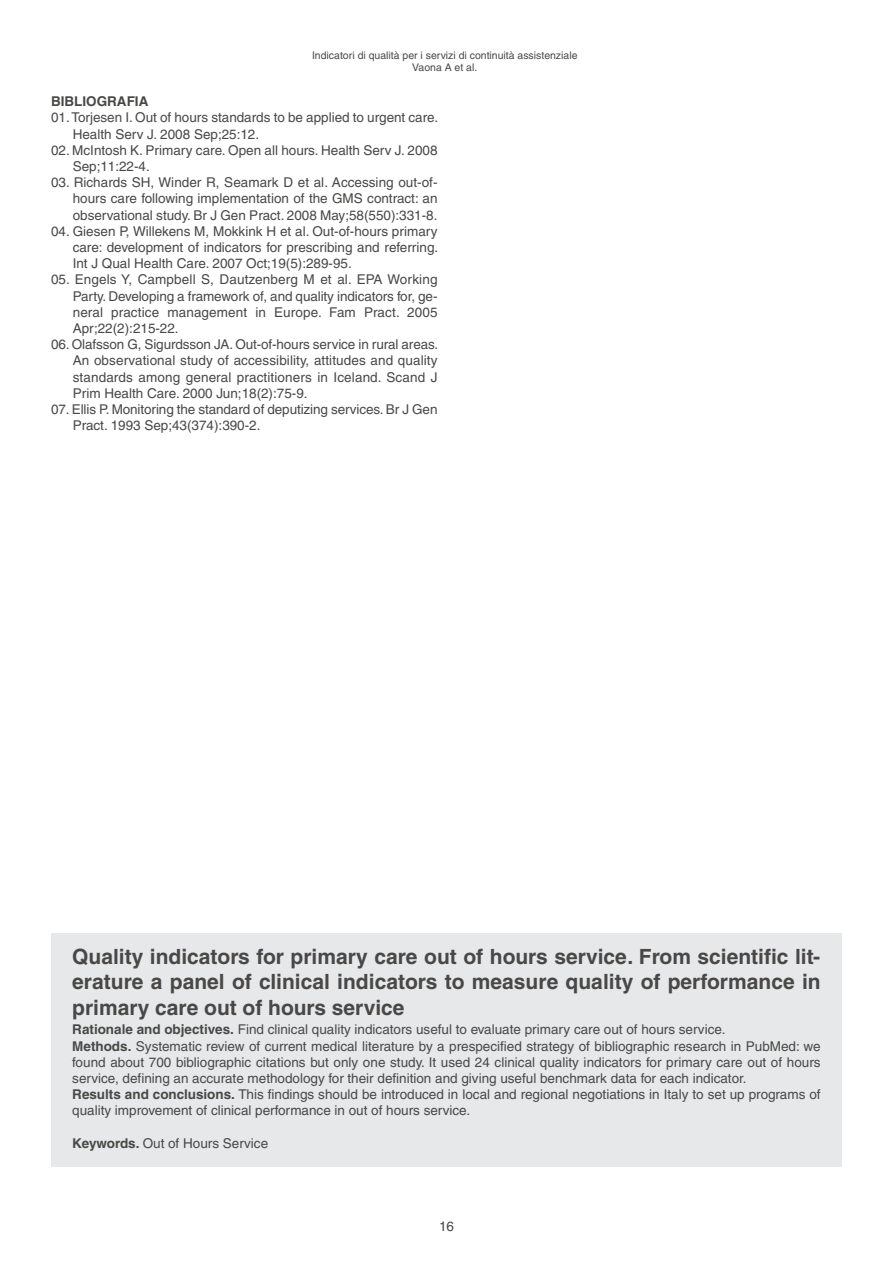
<style>
.page{position:relative;width:893px;height:1263px;background:#fff}
.page>*{position:absolute;margin:0;border:0;box-sizing:border-box;transform-origin:0 0}
.t1{font:700 21px/25.2px "Helvetica";color:#494847;text-align:justify}
.t2{font:13.5px/16.2px "Helvetica";color:#494847}
.t3{font:700 13.5px "Helvetica";color:#494847}
.t4{font:10.5px/12.6px "Helvetica";color:#494847;text-align:center}
.s1{font-weight:700}
</style>
<div class="page">
<div style="left:51px;top:933px;width:791px;height:233px;background:#e7e8e9"></div>
<p class="t4" style="left:312px;top:50px;width:267px">Indicatori di qualità per i servizi di continuità assistenziale<br>Vaona A et al.</p>
<p class="t3" style="left:51px;top:96px;width:99px">BIBLIOGRAFIA</p>
<p class="t2" style="left:73px;top:111px;width:367px;text-indent:-22px">01.Torjesen I. Out of hours standards to be applied to urgent care.<br>Health Serv J. 2008 Sep;25:12.</p>
<p class="t2" style="left:73px;top:143px;width:366px;text-indent:-22px">02. McIntosh K. Primary care. Open all hours. Health Serv J. 2008<br>Sep;11:22-4.</p>
<p class="t2" style="left:73px;top:176px;width:366px;text-align:justify;text-indent:-22px">03. Richards SH, Winder R, Seamark D et al. Accessing out-of&shy;hours care following implementation of the GMS contract: an observational study. Br J Gen Pract. 2008 May;58(550):331-8.</p>
<p class="t2" style="left:73px;top:224px;width:367px;text-align:justify;text-indent:-22px">04. Giesen P, Willekens M, Mokkink H et al. Out-of-hours primary care: development of indicators for prescribing and referring.<br>Int J Qual Health Care. 2007 Oct;19(5):289-95.</p>
<p class="t2" style="left:73px;top:273px;width:366px;text-align:justify;text-indent:-22px">05. Engels Y, Campbell S, Dautzenberg M et al. EPA Working Party. Developing a framework of, and quality indicators for, ge&shy;neral practice management in Europe. Fam Pract. 2005<br>Apr;22(2):215-22.</p>
<p class="t2" style="left:73px;top:338px;width:367px;text-align:justify;text-indent:-22px">06. Olafsson G, Sigurdsson JA. Out-of-hours service in rural areas.<br>An observational study of accessibility, attitudes and quality standards among general practitioners in Iceland. Scand J Prim Health Care. 2000 Jun;18(2):75-9.</p>
<p class="t2" style="left:73px;top:402px;width:366px;text-indent:-22px">07. Ellis P. Monitoring the standard of deputizing services. Br J Gen<br>Pract. 1993 Sep;43(374):390-2.</p>
<h1 class="t1" style="left:72px;top:946px;width:750px">Quality indicators for primary care out of hours service. From scientific lit&shy;erature a panel of clinical indicators to measure quality of performance in primary care out of hours service</h1>
<p class="t2" style="left:72px;top:1023px;width:750px"><span class="s1">Rationale and objectives.</span> Find clinical quality indicators useful to evaluate primary care out of hours service.<br><span class="s1">Methods.</span> Systematic review of current medical literature by a prespecified strategy of bibliographic research in PubMed: we found about 700 bibliographic citations but only one study. It used 24 clinical quality indicators for primary care out of hours service, defining an accurate methodology for their definition and giving useful benchmark data for each indicator.<br><span class="s1">Results and conclusions.</span> This findings should be introduced in local and regional negotiations in Italy to set up programs of quality improvement of clinical performance in out of hours service.</p>
<p class="t2" style="left:72px;top:1136px;width:197px"><span class="s1">Keywords.</span> Out of Hours Service</p>
<p class="t2" style="left:439px;top:1219px;width:16px">16</p>
</div>
